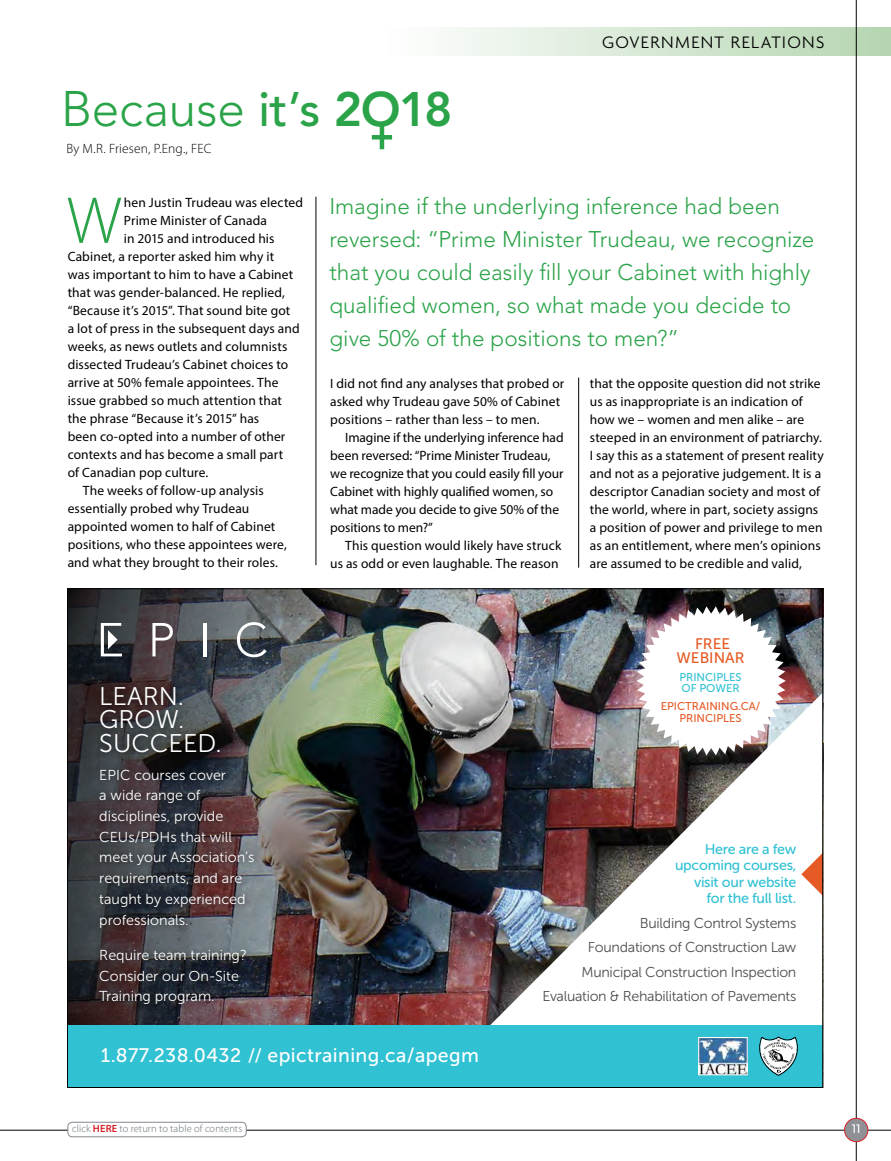
<style>
.page{position:relative;width:891px;height:1161px;background:#fff}
.page>*{position:absolute;margin:0;border:0;box-sizing:border-box;transform-origin:0 0}
.t1{font:300 66.9px "Myriad Pro";color:#2ba349}
.t2{font:300 49.5px "Avenir";color:#2ba349}
.t3{font:25.5px/23.4px "Museo Sans 300";color:#fff}
.t4{font:300 22.5px/33px "Avenir";color:#2ba349}
.t5{font:19.5px "Museo Sans 500";letter-spacing:.02em;color:#fff}
.t6{font:300 18px "Agenda";letter-spacing:.07em;color:#000}
.t7{font:15.15px/14.4px "Museo Sans 500";color:#e65a25;text-align:center}
.t8{font:14.4px/20.7px "Museo Sans 300";color:#fff}
.t9{font:14.25px/24.5px "Museo Sans 300";letter-spacing:-.02em;color:#4d4d4f;text-align:right}
.t10{font:14.25px/16.5px "Museo Sans 500";letter-spacing:-.02em;color:#30c1d2;text-align:right}
.t11{font:13.5px/18px "Myriad Pro";letter-spacing:.005em;color:#000}
.t12{font:300 13.5px "Myriad Pro";letter-spacing:.01em;color:#000}
.t13{font:500 13.5px "Agenda";color:#fff}
.t14{font:11.25px/11.2px "Museo Sans 500";color:#e65a25;text-align:center}
.t15{font:11.25px/11.2px "Museo Sans 500";color:#30c1d2}
.t16{font:300 10.5px "Myriad Pro";letter-spacing:.01em;color:#636e75}
.s1{font-weight:500;font-size:48px}
.s2{font-weight:800;font-size:48px}
.s3{font-size:18.45px}
.s4{font-weight:600;color:#d61f26}
</style>
<div class="page">
<hr style="left:0;top:1130px;width:891px;height:1px;background:#000">
<hr style="left:856px;top:0;width:1px;height:1161px;background:#000">
<div style="left:845px;top:1118px;width:23px;height:24px;background:#8f9096;border-radius:50%"></div>
<div style="left:844px;top:1118px;width:24px;height:24px;border:1px solid #d61f26;border-radius:50%"></div>
<div style="left:68px;top:1122px;width:178px;height:15px;background:#fff;border-radius:4px"></div>
<div style="left:68px;top:1122px;width:178px;height:15px;border:1px solid #85878e;border-radius:4px"></div>
<hr style="left:578px;top:378px;width:1px;height:190px;background:#000">
<hr style="left:316px;top:197px;width:1px;height:368px;background:#000">
<div style="left:383px;top:28px;width:508px;height:28px;background:linear-gradient(to right,#fff,#b4d4af)"></div>
<hr style="left:380px;top:125px;width:4px;height:24px;background:#2ba349">
<div style="left:372px;top:135px;width:20px;height:5px;background:#2ba349"></div>
<img style="left:69px;top:590px;width:752px;height:436px">
<img style="left:427px;top:692px;width:394px;height:334px">
<svg style="left:152px;top:623px;width:21px;height:33px"></svg>
<hr style="left:203px;top:623px;width:3px;height:33px;background:#fff">
<svg style="left:237px;top:622px;width:30px;height:35px"></svg>
<svg style="left:101px;top:623px;width:21px;height:33px"></svg>
<div style="left:67px;top:1026px;width:756px;height:62px;background:#30c1d2"></div>
<svg style="left:759px;top:1037px;width:39px;height:39px"></svg>
<svg style="left:698px;top:1037px;width:50px;height:38px;background:#8da5bc"></svg>
<svg style="left:801px;top:853px;width:20px;height:43px"></svg>
<div style="left:92px;top:679px;width:169px;height:333px;background:#000;opacity:.75"></div>
<img style="left:636px;top:606px;width:150px;height:149px">
<h2 class="t2" style="left:61px;top:80px;width:393px">Because <span class="s1">it’s</span> <span class="s2">2O18</span></h2>
<p class="t12" style="left:66px;top:141px;width:147px">By M.R. Friesen, P.Eng., FEC</p>
<h3 class="t6" style="left:602px;top:31px;width:224px">GOVERNMENT RELATIONS</h3>
<h1 class="t1" style="left:67px;top:180px;width:56px">W</h1>
<p class="t11" style="left:124px;top:193px;width:181px">hen Justin Trudeau was elected</p>
<p class="t11" style="left:124px;top:211px;width:145px">Prime Minister of Canada</p>
<p class="t11" style="left:124px;top:229px;width:152px">in 2015 and introduced his</p>
<p class="t11" style="left:68px;top:247px;width:208px">Cabinet, a reporter asked him why it</p>
<p class="t11" style="left:68px;top:265px;width:227px">was important to him to have a Cabinet</p>
<p class="t11" style="left:68px;top:283px;width:219px">that was gender-balanced. He replied,</p>
<p class="t11" style="left:68px;top:301px;width:224px">“Because it’s 2015”. That sound bite got</p>
<p class="t11" style="left:68px;top:319px;width:234px">a lot of press in the subsequent days and</p>
<p class="t11" style="left:68px;top:337px;width:221px">weeks, as news outlets and columnists</p>
<p class="t11" style="left:68px;top:355px;width:222px">dissected Trudeau’s Cabinet choices to</p>
<p class="t11" style="left:68px;top:373px;width:212px">arrive at 50% female appointees. The</p>
<p class="t11" style="left:68px;top:391px;width:216px">issue grabbed so much attention that</p>
<p class="t11" style="left:68px;top:409px;width:193px">the phrase “Because it’s 2015” has</p>
<p class="t11" style="left:68px;top:427px;width:219px">been co-opted into a number of other</p>
<p class="t11" style="left:68px;top:445px;width:217px">contexts and has become a small part</p>
<p class="t11" style="left:68px;top:463px;width:142px">of Canadian pop culture.</p>
<p class="t11" style="left:83px;top:481px;width:183px">The weeks of follow-up analysis</p>
<p class="t11" style="left:68px;top:499px;width:183px">essentially probed why Trudeau</p>
<p class="t11" style="left:68px;top:517px;width:209px">appointed women to half of Cabinet</p>
<p class="t11" style="left:68px;top:535px;width:221px">positions, who these appointees were,</p>
<p class="t11" style="left:68px;top:553px;width:212px">and what they brought to their roles.</p>
<h3 class="t3" style="left:99px;top:685px;width:124px">LEARN.<br>GROW.<br>SUCCEED.</h3>
<p class="t8" style="left:99px;top:764px;width:157px">EPIC courses cover<br>a wide range of disciplines, provide<br>CEUs/PDHs that will meet your Association’s requirements, and are taught by experienced professionals.</p>
<p class="t8" style="left:99px;top:945px;width:149px">Require team training?<br>Consider our On-Site<br>Training program.</p>
<h3 class="t4" style="left:329px;top:190px;width:487px">Imagine if the underlying inference had been reversed: “Prime Minister Trudeau, we recognize that you could easily fill your Cabinet with highly qualified women, so what made you decide to give 50% of the positions to men?”</h3>
<p class="t11" style="left:330px;top:374px;width:236px">I did not find any analyses that probed or asked why Trudeau gave 50% of Cabinet positions – rather than less – to men.</p>
<p class="t11" style="left:330px;top:428px;width:235px;text-indent:15px">Imagine if the underlying inference had been reversed: “Prime Minister Trudeau, we recognize that you could easily fill your Cabinet with highly qualified women, so what made you decide to give 50% of the positions to men?”</p>
<p class="t11" style="left:330px;top:536px;width:233px;text-align:right">This question would likely have struck us as odd or even laughable. The reason</p>
<p class="t11" style="left:590px;top:374px;width:236px">that the opposite question did not strike us as inappropriate is an indication of how we – women and men alike – are steeped in an environment of patriarchy.<br>I say this as a statement of present reality and not as a pejorative judgement. It is a descriptor Canadian society and most of the world, where in part, society assigns a position of power and privilege to men as an entitlement, where men’s opinions are assumed to be credible and valid,</p>
<p class="t7" style="left:677px;top:636px;width:70px">FREE<br>WEBINAR</p>
<p class="t15" style="left:679px;top:671px;width:64px">PRINCIPLES<br>OF POWER</p>
<p class="t14" style="left:661px;top:701px;width:101px">EPICTRAINING.CA/<br>PRINCIPLES</p>
<p class="t10" style="left:675px;top:841px;width:123px">Here are a few upcoming courses, visit our website for the full list.</p>
<p class="t9" style="left:542px;top:911px;width:256px">Building Control Systems<br>Foundations of Construction Law Municipal Construction Inspection Evaluation &amp; Rehabilitation of Pavements</p>
<h3 class="t5" style="left:101px;top:1045px;width:380px">1.877.238.0432 <span class="s3">//</span> epictraining.ca/apegm</h3>
<p class="t16" style="left:72px;top:1123px;width:172px">click <span class="s4">HERE</span> to return to table of contents</p>
<p class="t13" style="left:852px;top:1121px;width:10px">11</p>
</div>
